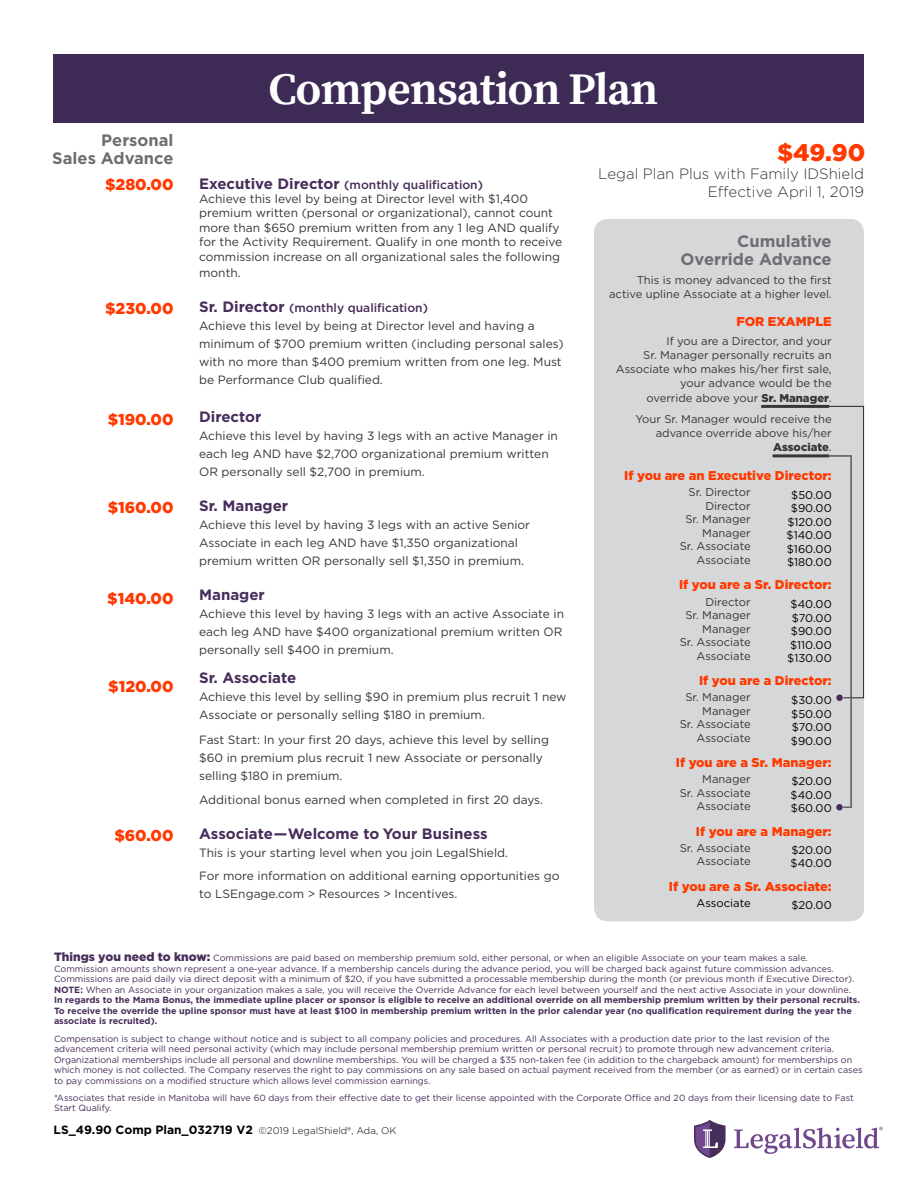
<style>
.page{position:relative;width:918px;height:1188px;background:#fff}
.page>*{position:absolute;margin:0;border:0;box-sizing:border-box;transform-origin:0 0}
.t1{font:700 45px "Source Serif Pro";letter-spacing:-.02em;color:#fff}
.t2{font:900 24px "Gotham";color:#ff3900}
.t3{font:700 16.5px/18px "Gotham";color:#6d6e71;text-align:right}
.t4{font:900 15.75px "Gotham";color:#ff3900}
.t5{font:700 15px "Gotham";color:#472d59}
.t6{font:300 15px/18px "Gotham";color:#363635;text-align:right}
.t7{font:900 12.75px "Gotham";color:#ff3900}
.t8{font:12px/18px "Gotham";color:#363635}
.t9{font:700 12px "Gotham";color:#000}
.t10{font:11.25px/13.5px "Gotham";color:#363635;text-align:right}
.t11{font:11.25px/13.5px "Gotham";color:#000;text-align:center}
.t12{font:9px/10.5px "Gotham";color:#472d59}
.s1{font-weight:700;font-size:15px;color:#472d59}
.s2{font-weight:500;color:#472d59}
.s3{font-weight:900}
.s4{font-weight:900;font-size:12px}
.s5{font-weight:700}
.s6{font-weight:300;font-size:9.75px}
</style>
<div class="page">
<div style="left:594px;top:219px;width:270px;height:702px;background:#d6d7d8;border-radius:14px"></div>
<hr style="left:761px;top:405px;width:68px;height:3px;background:#363635">
<hr style="left:773px;top:454px;width:56px;height:3px;background:#363635">
<div style="left:54px;top:54px;width:810px;height:68px;background:#3d2b56"></div>
<svg style="left:694px;top:1120px;width:32px;height:38px"></svg>
<svg style="left:734px;top:1127px;width:149px;height:27px"></svg>
<svg style="left:828px;top:405px;width:37px;height:403px"></svg>
<div style="left:836px;top:804px;width:7px;height:7px;background:#472d59;border-radius:50%"></div>
<div style="left:836px;top:694px;width:7px;height:7px;background:#472d59;border-radius:50%"></div>
<h3 class="t3" style="left:52px;top:131px;width:123px">Personal<br>Sales Advance</h3>
<h3 class="t4" style="left:105px;top:173px;width:70px">$280.00</h3>
<h3 class="t4" style="left:105px;top:298px;width:70px">$230.00</h3>
<h3 class="t4" style="left:108px;top:408px;width:67px">$190.00</h3>
<h3 class="t4" style="left:108px;top:497px;width:67px">$160.00</h3>
<h3 class="t4" style="left:107px;top:587px;width:68px">$140.00</h3>
<h3 class="t4" style="left:108px;top:675px;width:67px">$120.00</h3>
<h3 class="t4" style="left:114px;top:825px;width:61px">$60.00</h3>
<h1 class="t1" style="left:269px;top:63px;width:391px">Compensation Plan</h1>
<h2 class="t2" style="left:777px;top:136px;width:90px">$49.90</h2>
<p class="t8" style="left:199px;top:177px;width:365px;line-height:14.4px"><span class="s1">Executive Director</span> <span class="s2">(monthly qualification)<br></span>Achieve this level by being at Director level with $1,400 premium written (personal or organizational), cannot count more than $650 premium written from any 1 leg AND qualify for the Activity Requirement. Qualify in one month to receive commission increase on all organizational sales the following</p>
<h3 class="t8" style="left:199px;top:263px;width:43px">month.</h3>
<p class="t8" style="left:199px;top:298px;width:366px"><span class="s1">Sr. Director</span> <span class="s2">(monthly qualification)<br></span>Achieve this level by being at Director level and having a minimum of $700 premium written (including personal sales) with no more than $400 premium written from one leg. Must be Performance Club qualified.</p>
<h3 class="t5" style="left:199px;top:407px;width:64px">Director</h3>
<h3 class="t8" style="left:199px;top:426px;width:360px">Achieve this level by having 3 legs with an active Manager in each leg AND have $2,700 organizational premium written<br>OR personally sell $2,700 in premium.</h3>
<h3 class="t5" style="left:199px;top:496px;width:91px">Sr. Manager</h3>
<h3 class="t8" style="left:199px;top:515px;width:333px">Achieve this level by having 3 legs with an active Senior<br>Associate in each leg AND have $1,350 organizational premium written OR personally sell $1,350 in premium.</h3>
<h3 class="t5" style="left:199px;top:585px;width:67px">Manager</h3>
<h3 class="t8" style="left:199px;top:604px;width:366px">Achieve this level by having 3 legs with an active Associate in each leg AND have $400 organizational premium written OR personally sell $400 in premium.</h3>
<h3 class="t5" style="left:199px;top:668px;width:99px">Sr. Associate</h3>
<h3 class="t8" style="left:199px;top:687px;width:369px">Achieve this level by selling $90 in premium plus recruit 1 new<br>Associate or personally selling $180 in premium.</h3>
<h3 class="t8" style="left:199px;top:730px;width:351px">Fast Start: In your first 20 days, achieve this level by selling $60 in premium plus recruit 1 new Associate or personally selling $180 in premium.</h3>
<h3 class="t8" style="left:199px;top:791px;width:346px">Additional bonus earned when completed in first 20 days.</h3>
<h3 class="t5" style="left:199px;top:824px;width:290px">Associate—Welcome to Your Business</h3>
<h3 class="t8" style="left:199px;top:842px;width:362px;line-height:22.5px">This is your starting level when you join LegalShield.<br>For more information on additional earning opportunities go</h3>
<h3 class="t8" style="left:199px;top:884px;width:260px">to LSEngage.com &gt; Resources &gt; Incentives.</h3>
<h3 class="t6" style="left:598px;top:164px;width:267px">Legal Plan Plus with Family IDShield<br>Effective April 1, 2019</h3>
<h3 class="t3" style="left:681px;top:232px;width:153px">Cumulative<br>Override Advance</h3>
<p class="t10" style="left:609px;top:272px;width:224px;line-height:14.2px">This is money advanced to the first active upline Associate at a higher level.</p>
<h3 class="t7" style="left:736px;top:313px;width:97px">FOR EXAMPLE</h3>
<p class="t10" style="left:616px;top:333px;width:217px;line-height:14.2px">If you are a Director, and your<br>Sr. Manager personally recruits an<br>Associate who makes his/her first sale, your advance would be the<br>override above your <span class="s3">Sr. Manager</span>.</p>
<p class="t10" style="left:635px;top:411px;width:198px;line-height:14.2px">Your Sr. Manager would receive the advance override above his/her<br><span class="s3">Associate</span>.</p>
<h3 class="t7" style="left:624px;top:467px;width:209px">If you are an Executive Director:</h3>
<p class="t10" style="left:680px;top:486px;width:72px">Sr. Director<br>Director<br>Sr. Manager<br>Manager<br>Sr. Associate<br>Associate</p>
<h3 class="t7" style="left:679px;top:576px;width:154px">If you are a Sr. Director:</h3>
<p class="t10" style="left:680px;top:595px;width:72px">Director<br>Sr. Manager<br>Manager<br>Sr. Associate<br>Associate</p>
<h3 class="t7" style="left:699px;top:672px;width:134px">If you are a Director:</h3>
<p class="t10" style="left:680px;top:690px;width:72px">Sr. Manager<br>Manager<br>Sr. Associate<br>Associate</p>
<h3 class="t7" style="left:676px;top:754px;width:157px">If you are a Sr. Manager:</h3>
<p class="t10" style="left:680px;top:772px;width:72px">Manager<br>Sr. Associate<br>Associate</p>
<h3 class="t7" style="left:696px;top:822px;width:137px">If you are a Manager:</h3>
<p class="t10" style="left:680px;top:841px;width:72px">Sr. Associate<br>Associate</p>
<h3 class="t7" style="left:669px;top:877px;width:164px">If you are a Sr. Associate:</h3>
<p class="t11" style="left:697px;top:896px;width:56px">Associate</p>
<p class="t11" style="left:787px;top:488px;width:47px">$50.00 $90.00 $120.00 $140.00 $160.00 $180.00</p>
<p class="t11" style="left:787px;top:597px;width:46px">$40.00 $70.00 $90.00 $110.00 $130.00</p>
<p class="t11" style="left:791px;top:693px;width:42px;text-align:justify">$30.00 $50.00 $70.00 $90.00</p>
<p class="t11" style="left:791px;top:774px;width:43px;text-align:justify">$20.00 $40.00 $60.00</p>
<p class="t11" style="left:791px;top:843px;width:43px;text-align:left">$20.00 $40.00</p>
<p class="t11" style="left:791px;top:898px;width:42px">$20.00</p>
<p class="t12" style="left:54px;top:953px;width:807px"><span class="s4">Things you need to know:</span> Commissions are paid based on membership premium sold, either personal, or when an eligible Associate on your team makes a sale.<br>Commission amounts shown represent a one-year advance. If a membership cancels during the advance period, you will be charged back against future commission advances.<br>Commissions are paid daily via direct deposit with a minimum of $20, if you have submitted a processable membership during the month (or previous month if Executive Director).<br><span class="s5">NOTE:</span> When an Associate in your organization makes a sale, you will receive the Override Advance for each level between yourself and the next active Associate in your downline.<br><span class="s5">In regards to the Mama Bonus, the immediate upline placer or sponsor is eligible to receive an additional override on all membership premium written by their personal recruits.<br>To receive the override the upline sponsor must have at least $100 in membership premium written in the prior calendar year (no qualification requirement during the year the associate is recruited).</span></p>
<p class="t12" style="left:54px;top:1033px;width:810px">Compensation is subject to change without notice and is subject to all company policies and procedures. All Associates with a production date prior to the last revision of the advancement criteria will need personal activity (which may include personal membership premium written or personal recruit) to promote through new advancement criteria.<br>Organizational memberships include all personal and downline memberships. You will be charged a $35 non-taken fee (in addition to the chargeback amount) for memberships on which money is not collected. The Company reserves the right to pay commissions on any sale based on actual payment received from the member (or as earned) or in certain cases to pay commissions on a modified structure which allows level commission earnings.</p>
<p class="t12" style="left:54px;top:1092px;width:801px">*Associates that reside in Manitoba will have 60 days from their effective date to get their license appointed with the Corporate Office and 20 days from their licensing date to Fast<br>Start Qualify.</p>
<h3 class="t9" style="left:54px;top:1122px;width:344px">LS_49.90 Comp Plan_032719 V2 <span class="s6">©2019 LegalShield®, Ada, OK</span></h3>
</div>
